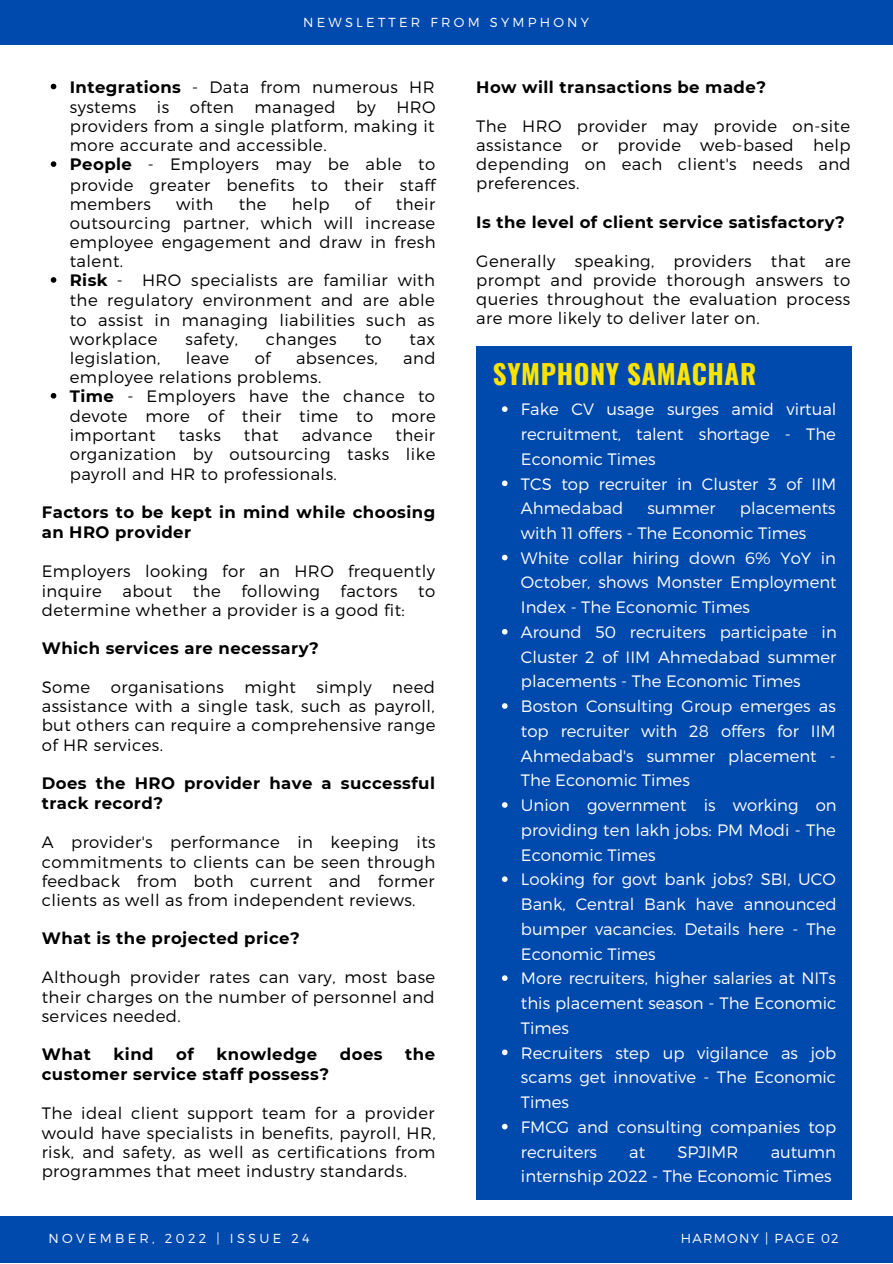
<style>
.page{position:relative;width:893px;height:1264px;background:#fff}
.page>*{position:absolute;margin:0;border:0;box-sizing:border-box;transform-origin:0 0}
.t1{font:700 27px "Oswald";letter-spacing:.02em;color:#ffe300}
.t2{font:300 16.5px/19px "Montserrat";letter-spacing:.025em;color:#000;text-align:justify}
.t3{font:300 16.5px/24.8px "Montserrat";color:#fff}
.t4{font:700 16.5px/20.2px "Montserrat";letter-spacing:.025em;color:#000}
.t5{font:300 13.05px "Montserrat";letter-spacing:.25em;color:#fff}
.t6{font:300 13.05px "Montserrat";letter-spacing:.1em;color:#fff}
.s1{font-weight:700}
</style>
<div class="page">
<div style="left:0;top:0;width:892px;height:45px;background:#004aad"></div>
<div style="left:0;top:1216px;width:892px;height:46px;background:#004aad"></div>
<div style="left:476px;top:346px;width:375px;height:854px;background:#004aad"></div>
<svg style="left:51px;top:84px;width:5px;height:5px"></svg>
<svg style="left:51px;top:161px;width:5px;height:6px"></svg>
<svg style="left:51px;top:277px;width:5px;height:6px"></svg>
<svg style="left:51px;top:393px;width:5px;height:5px"></svg>
<svg style="left:502px;top:406px;width:5px;height:6px"></svg>
<svg style="left:502px;top:480px;width:5px;height:6px"></svg>
<svg style="left:502px;top:554px;width:5px;height:6px"></svg>
<svg style="left:502px;top:629px;width:5px;height:5px"></svg>
<svg style="left:502px;top:703px;width:5px;height:5px"></svg>
<svg style="left:502px;top:802px;width:5px;height:5px"></svg>
<svg style="left:502px;top:876px;width:5px;height:6px"></svg>
<svg style="left:502px;top:975px;width:5px;height:5px"></svg>
<svg style="left:502px;top:1049px;width:5px;height:6px"></svg>
<svg style="left:502px;top:1123px;width:5px;height:6px"></svg>
<p class="t5" style="left:303px;top:14px;width:287px">NEWSLETTER FROM SYMPHONY</p>
<p class="t2" style="left:70px;top:76px;width:367px;line-height:19.5px;text-align:left"><span class="s1">Integrations</span> - Data from numerous HR systems is often managed by HRO providers from a single platform, making it more accurate and accessible.<br><span class="s1">People</span> - Employers may be able to provide greater benefits to their staff members</p>
<p class="t2" style="left:176px;top:193px;width:39px">with</p>
<p class="t2" style="left:239px;top:193px;width:29px">the</p>
<p class="t2" style="left:292px;top:193px;width:39px">help</p>
<p class="t2" style="left:355px;top:193px;width:17px">of</p>
<p class="t2" style="left:70px;top:193px;width:367px;text-align:left;text-indent:326px">their outsourcing partner, which will increase employee engagement and draw in fresh talent.<br><span class="s1">Risk</span> - HRO specialists are familiar with the regulatory environment and are able to assist in managing liabilities such as workplace</p>
<p class="t2" style="left:185px;top:328px;width:54px">safety,</p>
<p class="t2" style="left:266px;top:328px;width:72px">changes</p>
<p class="t2" style="left:364px;top:328px;width:19px">to</p>
<p class="t2" style="left:409px;top:328px;width:27px">tax</p>
<p class="t2" style="left:70px;top:347px;width:92px">legislation,</p>
<p class="t2" style="left:186px;top:347px;width:45px">leave</p>
<p class="t2" style="left:255px;top:347px;width:17px">of</p>
<p class="t2" style="left:296px;top:347px;width:83px">absences,</p>
<p class="t2" style="left:403px;top:347px;width:34px">and</p>
<p class="t2" style="left:70px;top:366px;width:367px;line-height:19.5px;text-align:left">employee relations problems.<br><span class="s1">Time</span> - Employers have the chance to devote more of their time to more important</p>
<p class="t2" style="left:70px;top:425px;width:367px;text-indent:326px">their organization by outsourcing tasks like payroll and HR to professionals.</p>
<p class="t4" style="left:42px;top:502px;width:395px">Factors to be kept in mind while choosing an HRO provider</p>
<p class="t2" style="left:42px;top:561px;width:395px">Employers looking for an HRO frequently inquire</p>
<p class="t2" style="left:179px;top:425px;width:44px">tasks</p>
<p class="t2" style="left:244px;top:425px;width:36px">that</p>
<p class="t2" style="left:301px;top:425px;width:72px">advance</p>
<p class="t2" style="left:122px;top:580px;width:51px">about</p>
<p class="t2" style="left:193px;top:580px;width:29px">the</p>
<p class="t2" style="left:241px;top:580px;width:80px">following</p>
<p class="t2" style="left:340px;top:580px;width:58px">factors</p>
<p class="t2" style="left:418px;top:580px;width:19px">to</p>
<p class="t2" style="left:42px;top:599px;width:364px">determine whether a provider is a good fit:</p>
<p class="t4" style="left:42px;top:638px;width:278px">Which services are necessary?</p>
<p class="t2" style="left:42px;top:677px;width:395px">Some organisations might simply need assistance with a single task, such as payroll, but others can require a comprehensive range of HR services.</p>
<p class="t4" style="left:42px;top:772px;width:395px">Does the HRO provider have a successful track record?</p>
<p class="t2" style="left:42px;top:832px;width:395px">A provider's performance in keeping its commitments to clients can be seen through feedback from both current and former clients as well as from independent reviews.</p>
<p class="t4" style="left:42px;top:928px;width:259px">What is the projected price?</p>
<p class="t2" style="left:42px;top:967px;width:395px">Although provider rates can vary, most base their charges on the number of personnel and services needed.</p>
<p class="t4" style="left:42px;top:1043px;width:51px">What</p>
<p class="t4" style="left:114px;top:1043px;width:41px">kind</p>
<p class="t4" style="left:176px;top:1043px;width:19px">of</p>
<p class="t4" style="left:216px;top:1043px;width:102px">knowledge</p>
<p class="t4" style="left:340px;top:1043px;width:44px">does</p>
<p class="t4" style="left:405px;top:1043px;width:31px">the</p>
<p class="t4" style="left:42px;top:1064px;width:289px">customer service staff possess?</p>
<p class="t2" style="left:42px;top:1103px;width:395px">The ideal client support team for a provider would have specialists in benefits, payroll, HR, risk, and safety, as well as certifications from programmes that meet industry standards.</p>
<p class="t4" style="left:476px;top:77px;width:291px">How will transactions be made?</p>
<p class="t2" style="left:476px;top:116px;width:376px">The HRO provider may provide on-site assistance or provide web-based help depending on each client's needs and preferences.</p>
<p class="t4" style="left:476px;top:212px;width:370px">Is the level of client service satisfactory?</p>
<p class="t2" style="left:476px;top:251px;width:376px">Generally speaking, providers that are prompt and provide thorough answers to queries throughout the evaluation process are more likely to deliver later on.</p>
<h1 class="t1" style="left:493px;top:352px;width:265px">SYMPHONY SAMACHAR</h1>
<p class="t3" style="left:521px;top:396px;width:317px">Fake CV usage surges amid virtual recruitment, talent shortage - The<br>Economic Times<br>TCS top recruiter in Cluster 3 of IIM<br>Ahmedabad</p>
<p class="t3" style="left:521px;top:495px;width:317px;text-indent:219px">placements with 11 offers - The Economic Times<br>White collar hiring down 6% YoY in<br>October, shows Monster Employment<br>Index - The Economic Times<br>Around 50 recruiters participate in<br>Cluster 2 of IIM Ahmedabad summer placements - The Economic Times<br>Boston Consulting Group emerges as top recruiter with 28 offers for IIM<br>Ahmedabad's summer placement -<br>The Economic Times<br>Union government is working on providing ten lakh jobs: PM Modi - The<br>Economic Times<br>Looking for govt bank jobs? SBI, UCO<br>Bank, Central Bank have announced bumper vacancies. Details here - The<br>Economic Times<br>More recruiters, higher salaries at NITs this placement season - The Economic<br>Times<br>Recruiters step up vigilance as job scams get innovative - The Economic<br>Times<br>FMCG and consulting companies top recruiters</p>
<p class="t3" style="left:647px;top:495px;width:70px">summer</p>
<p class="t3" style="left:629px;top:1138px;width:17px">at</p>
<p class="t3" style="left:677px;top:1138px;width:62px">SPJIMR</p>
<p class="t3" style="left:521px;top:1138px;width:316px;text-align:right">autumn<br>internship 2022 - The Economic Times</p>
<p class="t5" style="left:49px;top:1229px;width:263px">NOVEMBER, 2022 | ISSUE 24</p>
<p class="t6" style="left:680px;top:1229px;width:159px">HARMONY | PAGE 02</p>
</div>
